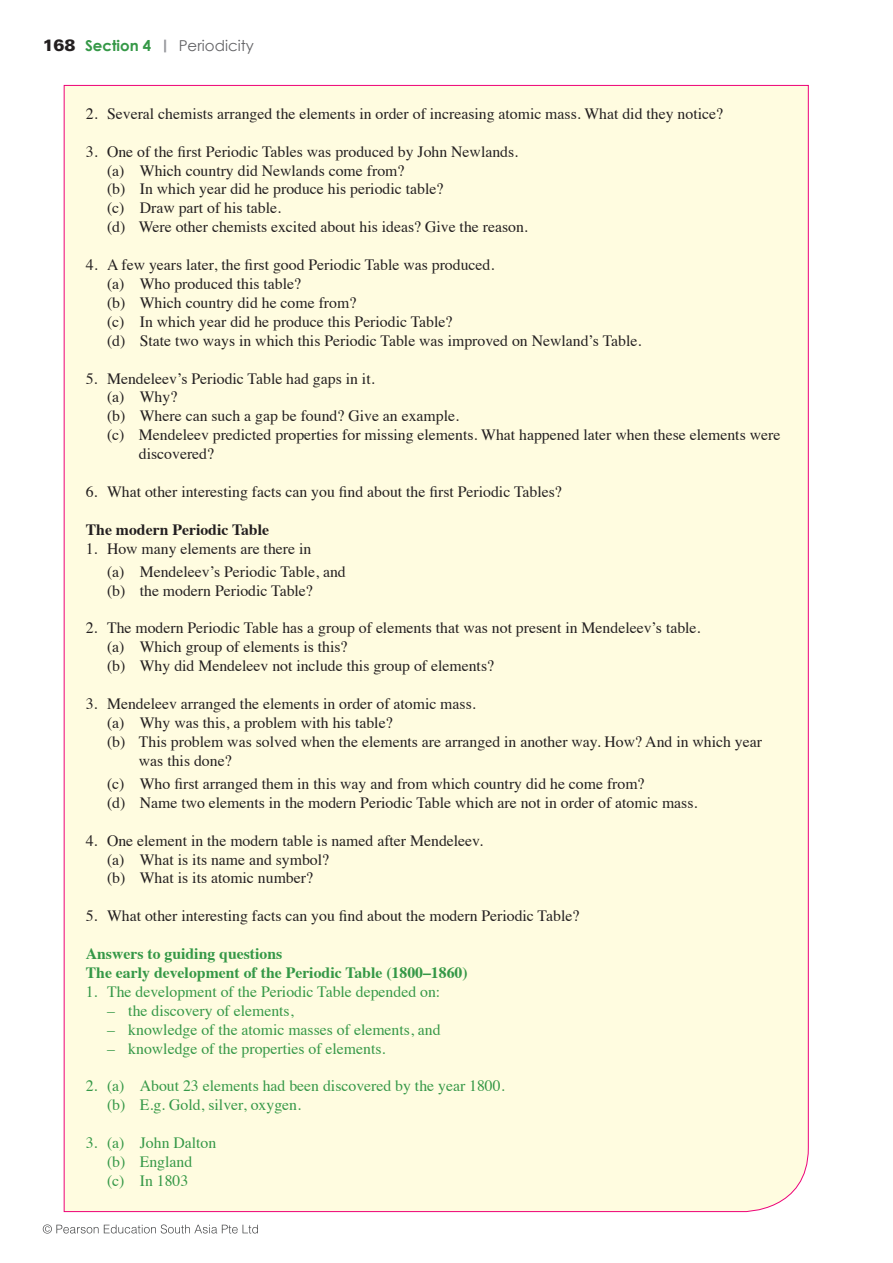
<style>
.page{position:relative;width:893px;height:1263px;background:#fff}
.page>*{position:absolute;margin:0;border:0;box-sizing:border-box;transform-origin:0 0}
.t1{font:15.75px/18.9px "Times";color:#231f20}
.t2{font:15.75px/18.9px "Times";color:#359847}
.t3{font:700 15.75px/18.9px "Times";color:#359847}
.t4{font:700 15.75px "Times";color:#231f20}
.t5{font:700 15px "Century Gothic";color:#359847}
.t6{font:15px "Century Gothic";color:#636366}
.s1{font-family:"Univers";font-weight:900;font-size:16.5px;color:#231f20}
</style>
<div class="page">
<div style="left:63px;top:85px;width:746px;height:1127px;background:#fffce0"></div>
<svg style="left:43px;top:1224px;width:215px;height:9px"></svg>
<svg style="left:164px;top:40px;width:2px;height:12px"></svg>
<p class="t5" style="left:43px;top:36px;width:110px"><span class="s1">168</span> Section 4</p>
<p class="t6" style="left:179px;top:37px;width:77px">Periodicity</p>
<p class="t1" style="left:86px;top:103px;width:639px">2. Several chemists arranged the elements in order of increasing atomic mass. What did they notice?</p>
<p class="t1" style="left:107px;top:141px;width:422px;text-indent:-21px">3. One of the first Periodic Tables was produced by John Newlands. (a) Which country did Newlands come from?<br>(b) In which year did he produce his periodic table?<br>(c) Draw part of his table.<br>(d) Were other chemists excited about his ideas? Give the reason.</p>
<p class="t1" style="left:107px;top:254px;width:536px;text-indent:-21px">4. A few years later, the first good Periodic Table was produced.<br>(a) Who produced this table?<br>(b) Which country did he come from?<br>(c) In which year did he produce this Periodic Table?<br>(d) State two ways in which this Periodic Table was improved on Newland’s Table.</p>
<p class="t1" style="left:86px;top:367px;width:290px">5. Mendeleev’s Periodic Table had gaps in it.</p>
<p class="t1" style="left:107px;top:386px;width:72px">(a) Why?</p>
<p class="t1" style="left:107px;top:405px;width:354px">(b) Where can such a gap be found? Give an example.</p>
<p class="t1" style="left:107px;top:424px;width:675px">(c) Mendeleev predicted properties for missing elements. What happened later when these elements were</p>
<p class="t1" style="left:139px;top:443px;width:77px">discovered?</p>
<p class="t1" style="left:86px;top:481px;width:478px">6. What other interesting facts can you find about the first Periodic Tables?</p>
<p class="t4" style="left:86px;top:514px;width:185px">The modern Periodic Table</p>
<p class="t1" style="left:107px;top:535px;width:240px;line-height:23.1px;text-indent:-21px">1. How many elements are there in<br>(a) Mendeleev’s Periodic Table, and</p>
<p class="t1" style="left:107px;top:580px;width:207px">(b) the modern Periodic Table?</p>
<p class="t1" style="left:107px;top:617px;width:595px;text-indent:-21px">2. The modern Periodic Table has a group of elements that was not present in Mendeleev’s table. (a) Which group of elements is this?<br>(b) Why did Mendeleev not include this group of elements?</p>
<p class="t1" style="left:86px;top:693px;width:391px">3. Mendeleev arranged the elements in order of atomic mass.</p>
<p class="t1" style="left:107px;top:712px;width:287px">(a) Why was this, a problem with his table?</p>
<p class="t1" style="left:107px;top:731px;width:656px">(b) This problem was solved when the elements are arranged in another way. How? And in which year</p>
<p class="t1" style="left:139px;top:750px;width:94px">was this done?</p>
<p class="t1" style="left:107px;top:773px;width:592px">(c) Who first arranged them in this way and from which country did he come from?<br>(d) Name two elements in the modern Periodic Table which are not in order of atomic mass.</p>
<p class="t1" style="left:107px;top:829px;width:377px;text-indent:-21px">4. One element in the modern table is named after Mendeleev. (a) What is its name and symbol?<br>(b) What is its atomic number?</p>
<p class="t1" style="left:86px;top:905px;width:495px">5. What other interesting facts can you find about the modern Periodic Table?</p>
<p class="t3" style="left:86px;top:943px;width:383px">Answers to guiding questions<br>The early development of the Periodic Table (1800–1860)</p>
<p class="t2" style="left:86px;top:981px;width:356px">1. The development of the Periodic Table depended on:</p>
<p class="t2" style="left:107px;top:1000px;width:188px">– the discovery of elements,</p>
<p class="t2" style="left:107px;top:1018px;width:335px">– knowledge of the atomic masses of elements, and</p>
<p class="t2" style="left:107px;top:1037px;width:280px">– knowledge of the properties of elements.</p>
<p class="t2" style="left:107px;top:1075px;width:399px;text-indent:-21px">2. (a) About 23 elements had been discovered by the year 1800. (b) E.g. Gold, silver, oxygen.</p>
<p class="t2" style="left:86px;top:1132px;width:132px;text-align:center">3. (a) John Dalton (b) England<br>(c) In 1803</p>
</div>
